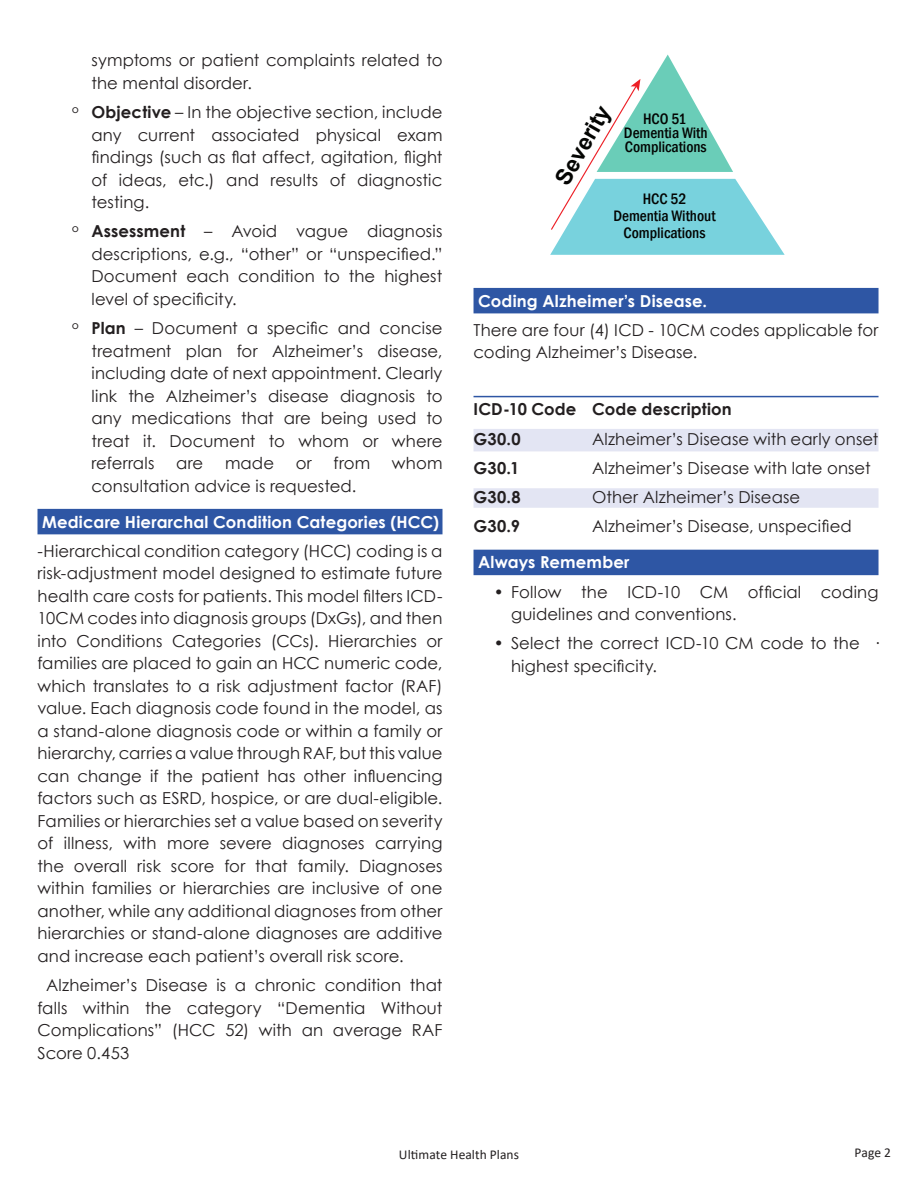
<style>
.page{position:relative;width:918px;height:1188px;background:#fff}
.page>*{position:absolute;margin:0;border:0;box-sizing:border-box;transform-origin:0 0}
.t1{font:700 22.5px "Arial";color:#040503}
._11_15_cal{font:16.5px/22.5px "Century Gothic";letter-spacing:.005em;color:#231f20;text-align:justify}
.Sub_Heading_WHITE{font:700 16.5px "Century Gothic";letter-spacing:.01em;color:#fff}
._11_15_cal-2{font:700 16.5px "Century Gothic";letter-spacing:.005em;color:#231f20}
.t2{font:500 condensed 15.6px/16.8px "Franklin Gothic";letter-spacing:-.005em;color:#040503;text-align:center}
.t3{font:13.5px "Calibri";letter-spacing:.005em;color:#231f20}
.s1{font-size:24px}
.s2{font-weight:700}
</style>
<div class="page">
<svg style="left:550px;top:55px;width:235px;height:200px"></svg>
<div style="left:38px;top:509px;width:404px;height:25px;background:#2e56a4"></div>
<div style="left:474px;top:288px;width:405px;height:25px;background:#2e56a4"></div>
<hr style="left:474px;top:396px;width:405px;height:1px;background:#2e56a4">
<div style="left:474px;top:429px;width:405px;height:22px;background:#e3e5f3"></div>
<div style="left:474px;top:488px;width:405px;height:20px;background:#e3e5f3"></div>
<div style="left:474px;top:550px;width:405px;height:25px;background:#2e56a4"></div>
<p class="_11_15_cal" style="left:91px;top:49px;width:352px">symptoms or patient complaints related to the mental disorder.</p>
<p class="_11_15_cal" style="left:91px;top:101px;width:353px;text-indent:-20px"><span class="s1">◦</span> <span class="s2">Objective</span> – In the objective section, include any current associated physical exam findings (such as flat affect, agitation, flight of ideas, etc.) and results of diagnostic testing.</p>
<p class="_11_15_cal" style="left:91px;top:220px;width:353px;text-indent:-20px"><span class="s1">◦</span> <span class="s2">Assessment</span> – Avoid vague diagnosis descriptions, e.g., “other” or “unspecified.” Document each condition to the highest level of specificity.</p>
<p class="_11_15_cal" style="left:91px;top:317px;width:353px;text-indent:-20px"><span class="s1">◦</span> <span class="s2">Plan</span> – Document a specific and concise treatment plan for Alzheimer’s disease, including date of next appointment. Clearly link the Alzheimer’s disease diagnosis to any medications that are being used to treat it. Document to whom or where referrals</p>
<p class="_11_15_cal" style="left:176px;top:452px;width:29px">are</p>
<p class="_11_15_cal" style="left:225px;top:452px;width:51px">made</p>
<p class="_11_15_cal" style="left:296px;top:452px;width:18px">or</p>
<p class="_11_15_cal" style="left:334px;top:452px;width:38px">from</p>
<p class="_11_15_cal" style="left:392px;top:452px;width:52px">whom</p>
<p class="_11_15_cal" style="left:91px;top:474px;width:266px">consultation advice is requested.</p>
<p class="Sub_Heading_WHITE" style="left:42px;top:509px;width:399px">Medicare Hierarchal Condition Categories (HCC)</p>
<p class="_11_15_cal" style="left:38px;top:539px;width:407px">-Hierarchical condition category (HCC) coding is a risk-adjustment model designed to estimate future health care costs for patients. This model filters ICD-10CM codes into diagnosis groups (DxGs), and then into Conditions Categories (CCs). Hierarchies or families are placed to gain an HCC numeric code, which translates to a risk adjustment factor (RAF) value. Each diagnosis code found in the model, as a stand-alone diagnosis code or within a family or hierarchy, carries a value through RAF, but this value can change if the patient has other influencing factors such as ESRD, hospice, or are dual-eligible.<br>Families or hierarchies set a value based on severity of illness, with more severe diagnoses carrying the overall risk score for that family. Diagnoses within families or hierarchies are inclusive of one another, while any additional diagnoses from other hierarchies or stand-alone diagnoses are additive and increase each patient’s overall risk score.</p>
<p class="_11_15_cal" style="left:38px;top:974px;width:407px;text-indent:9px">Alzheimer’s Disease is a chronic condition that falls within the category “Dementia Without Complications” (HCC 52) with an average RAF Score 0.453</p>
<h1 class="t1" style="left:547px;top:175px;width:89px;rotate:-60deg">Severity</h1>
<p class="t2" style="left:613px;top:191px;width:104px">HCC 52<br>Dementia Without<br>Complications</p>
<p class="t2" style="left:624px;top:111px;width:85px;line-height:14.2px">HCO 51<br>Dementia With<br>Complications</p>
<p class="Sub_Heading_WHITE" style="left:478px;top:288px;width:231px">Coding Alzheimer’s Disease.</p>
<p class="_11_15_cal" style="left:474px;top:318px;width:407px">There are four (4) ICD - 10CM codes applicable for coding Alzheimer’s Disease.</p>
<p class="_11_15_cal-2" style="left:474px;top:397px;width:260px">ICD-10 Code Code description</p>
<p class="_11_15_cal-2" style="left:474px;top:426px;width:49px">G30.0</p>
<p class="_11_15_cal" style="left:592px;top:427px;width:288px">Alzheimer’s Disease with early onset</p>
<p class="_11_15_cal-2" style="left:474px;top:455px;width:47px">G30.1</p>
<p class="_11_15_cal" style="left:592px;top:456px;width:280px">Alzheimer’s Disease with late onset</p>
<p class="_11_15_cal-2" style="left:474px;top:485px;width:49px">G30.8</p>
<p class="_11_15_cal" style="left:592px;top:486px;width:210px">Other Alzheimer’s Disease</p>
<p class="_11_15_cal-2" style="left:474px;top:514px;width:48px">G30.9</p>
<p class="_11_15_cal" style="left:592px;top:515px;width:261px">Alzheimer’s Disease, unspecified</p>
<p class="Sub_Heading_WHITE" style="left:478px;top:550px;width:153px">Always Remember</p>
<p class="_11_15_cal" style="left:511px;top:580px;width:369px;text-indent:-17px">• Follow the ICD-10 CM official coding guidelines and conventions.</p>
<p class="_11_15_cal" style="left:511px;top:632px;width:369px;text-indent:-17px">• Select the correct ICD-10 CM code to the · highest specificity.</p>
<p class="t3" style="left:399px;top:1145px;width:122px">Ultimate Health Plans</p>
<p class="t3" style="left:854px;top:1143px;width:38px">Page 2</p>
</div>
